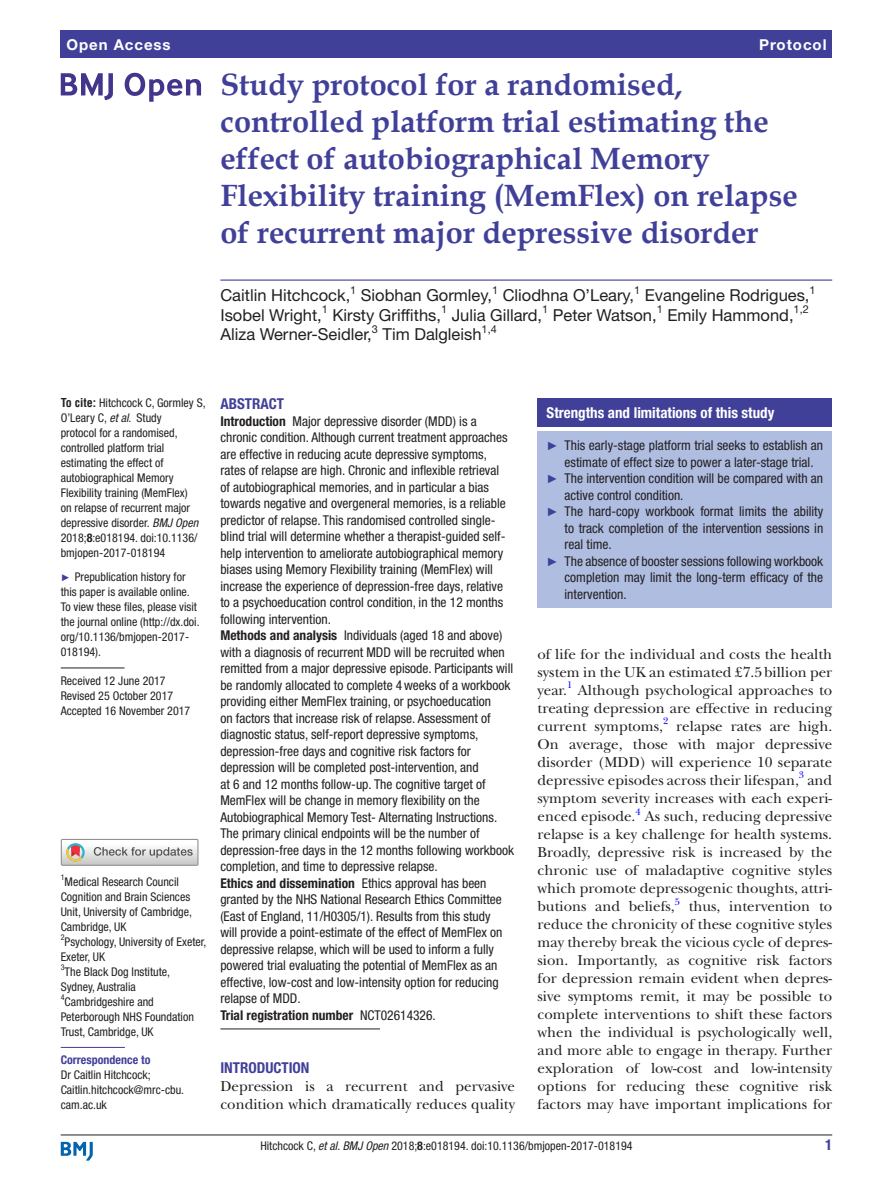
<style>
.page{position:relative;width:893px;height:1191px;background:#fff}
.page>*{position:absolute;margin:0;border:0;box-sizing:border-box;transform-origin:0 0}
.t1{font:700 30.75px/36.9px "Book Antiqua";color:#414099}
.t2{font:16.5px/19.5px "Helvetica Neue LT Std";color:#231f20}
.t3{font:15px/18px "New Baskerville";color:#231f20;text-align:justify}
.t4{font:700 condensed 15px "Helvetica Neue LT Std";color:#fff}
.t5{font:700 condensed 15px "Helvetica Neue LT Std";color:#414099}
.t6{font:700 15px "Helvetica Neue LT Std";letter-spacing:.065em;color:#fff}
.t7{font:condensed 13.5px/16.5px "Helvetica Neue LT Std";color:#231f20}
.t8{font:condensed 12px/15px "Helvetica Neue LT Std";color:#231f20}
.t9{font:700 condensed 12px "Helvetica Neue LT Std";color:#414099}
.t10{font:9.9px "New Baskerville";color:#00f}
.t11{font:condensed 7.95px "Helvetica Neue LT Std";color:#231f20}
.s1{font-family:"Helvetica LT Std";font-weight:700}
.s2{font-style:italic}
.s3{font-weight:700}
.s4{font-family:"Arial";font-stretch:normal;font-size:9.75px;color:#414099}
.s5{font-family:"Arial";font-stretch:normal;font-size:12px;color:#414099}
</style>
<div class="page">
<hr style="left:61px;top:1134px;width:771px;height:1px;background:#231f20">
<svg style="left:61px;top:1141px;width:32px;height:19px"></svg>
<div style="left:61px;top:31px;width:771px;height:27px;background:#414099"></div>
<hr style="left:220px;top:279px;width:612px;height:2px;background:#414099">
<hr style="left:61px;top:667px;width:64px;height:1px;background:#231f20">
<hr style="left:61px;top:1047px;width:64px;height:1px;background:#414099">
<svg style="left:61px;top:73px;width:52px;height:27px"></svg>
<svg style="left:125px;top:73px;width:76px;height:29px"></svg>
<div style="left:61px;top:839px;width:138px;height:27px;border:1px solid #969090"></div>
<svg style="left:61px;top:839px;width:137px;height:26px"></svg>
<hr style="left:220px;top:1028px;width:160px;height:1px;background:#231f20">
<div style="left:538px;top:398px;width:294px;height:29px;background:#414099"></div>
<div style="left:538px;top:431px;width:294px;height:176px;background:#afbde1"></div>
<p class="t6" style="left:66px;top:35px;width:106px">Open Access</p>
<p class="t6" style="left:759px;top:35px;width:69px">Protocol</p>
<h1 class="t1" style="left:220px;top:66px;width:579px">Study protocol for a randomised, controlled platform trial estimating the effect of autobiographical Memory Flexibility training (MemFlex) on relapse of recurrent major depressive disorder</h1>
<p class="t2" style="left:220px;top:285px;width:597px">Caitlin Hitchcock,<sup>1</sup> Siobhan Gormley,<sup>1</sup> Cliodhna O’Leary,<sup>1</sup> Evangeline Rodrigues,<sup>1<br></sup>Isobel Wright,<sup>1</sup> Kirsty Griffiths,<sup>1</sup> Julia Gillard,<sup>1</sup> Peter Watson,<sup>1</sup> Emily Hammond,<sup>1,2<br></sup>Aliza Werner-Seidler,<sup>3</sup> Tim Dalgleish<sup>1,4</sup></p>
<p class="t8" style="left:61px;top:395px;width:146px"><span class="s1">To cite:</span> Hitchcock C, Gormley S,<br>O’Leary C, <span class="s2">et al</span>. Study<br>protocol for a randomised, controlled platform trial estimating the effect of autobiographical Memory<br>Flexibility training (MemFlex)<br>on relapse of recurrent major depressive disorder. <span class="s2">BMJ Open<br></span>2018;<span class="s3">8</span>:e018194. doi:10.1136/ bmjopen-2017-018194</p>
<p class="t8" style="left:61px;top:569px;width:140px"><span class="s4">►</span> Prepublication history for this paper is available online.<br>To view these files, please visit the journal online (http://dx.doi. org/10.1136/bmjopen-2017-<br>018194).</p>
<p class="t8" style="left:61px;top:673px;width:131px">Received 12 June 2017<br>Revised 25 October 2017<br>Accepted 16 November 2017</p>
<p class="t11" style="left:61px;top:873px;width:5px">1</p>
<p class="t8" style="left:61px;top:874px;width:133px;text-indent:4px">Medical Research Council<br>Cognition and Brain Sciences<br>Unit, University of Cambridge,<br>Cambridge, UK</p>
<p class="t11" style="left:61px;top:933px;width:5px">2</p>
<p class="t8" style="left:61px;top:934px;width:147px;text-indent:4px">Psychology, University of Exeter,<br>Exeter, UK</p>
<p class="t11" style="left:61px;top:963px;width:5px">3</p>
<p class="t8" style="left:61px;top:964px;width:135px;text-indent:4px">The Black Dog Institute,<br>Sydney, Australia<br><sup>4</sup>Cambridgeshire and<br>Peterborough NHS Foundation<br>Trust, Cambridge, UK</p>
<p class="t9" style="left:61px;top:1052px;width:91px">Correspondence to</p>
<p class="t8" style="left:61px;top:1067px;width:125px">Dr Caitlin Hitchcock;<br>Caitlin.hitchcock@mrc-cbu. cam.ac.uk</p>
<p class="t5" style="left:220px;top:395px;width:65px">Abstract</p>
<p class="t7" style="left:220px;top:413px;width:295px"><span class="s3">Introduction</span> Major depressive disorder (MDD) is a chronic condition. Although current treatment approaches are effective in reducing acute depressive symptoms, rates of relapse are high. Chronic and inflexible retrieval<br>of autobiographical memories, and in particular a bias towards negative and overgeneral memories, is a reliable predictor of relapse. This randomised controlled single&shy;blind trial will determine whether a therapist-guided self&shy;help intervention to ameliorate autobiographical memory biases using Memory Flexibility training (MemFlex) will increase the experience of depression-free days, relative to a psychoeducation control condition, in the 12 months following intervention.<br><span class="s3">Methods and analysis</span> Individuals (aged 18 and above) with a diagnosis of recurrent MDD will be recruited when remitted from a major depressive episode. Participants will be randomly allocated to complete 4weeks of a workbook providing either MemFlex training, or psychoeducation<br>on factors that increase risk of relapse. Assessment of diagnostic status, self-report depressive symptoms, depression-free days and cognitive risk factors for depression will be completed post-intervention, and<br>at 6 and 12 months follow-up. The cognitive target of MemFlex will be change in memory flexibility on the Autobiographical Memory Test- Alternating Instructions.<br>The primary clinical endpoints will be the number of depression-free days in the 12 months following workbook completion, and time to depressive relapse.<br><span class="s3">Ethics and dissemination</span> Ethics approval has been granted by the NHS National Research Ethics Committee (East of England, 11/H0305/1). Results from this study<br>will provide a point-estimate of the effect of MemFlex on depressive relapse, which will be used to inform a fully powered trial evaluating the potential of MemFlex as an effective, low-cost and low-intensity option for reducing relapse of MDD.<br><span class="s3">Trial registration number</span> NCT02614326.</p>
<p class="t5" style="left:220px;top:1059px;width:91px">Introduction</p>
<p class="t3" style="left:220px;top:1077px;width:296px">Depression is a recurrent and pervasive condition which dramatically reduces quality</p>
<p class="t4" style="left:547px;top:404px;width:229px">Strengths and limitations of this study</p>
<p class="t7" style="left:547px;top:437px;width:278px"><span class="s5">►</span> This early-stage platform trial seeks to establish an</p>
<p class="t7" style="left:565px;top:453px;width:251px">estimate of effect size to power a later-stage trial.</p>
<p class="t7" style="left:547px;top:470px;width:278px"><span class="s5">►</span> The intervention condition will be compared with an</p>
<p class="t7" style="left:565px;top:486px;width:120px">active control condition.</p>
<p class="t7" style="left:547px;top:503px;width:278px"><span class="s5">►</span> The hard-copy workbook format limits the ability</p>
<p class="t7" style="left:565px;top:519px;width:260px">to track completion of the intervention sessions in</p>
<p class="t7" style="left:565px;top:536px;width:49px">real time.</p>
<p class="t7" style="left:547px;top:552px;width:278px"><span class="s5">►</span> The absence of booster sessions following workbook</p>
<p class="t7" style="left:565px;top:569px;width:260px">completion may limit the long-term efficacy of the</p>
<p class="t7" style="left:565px;top:585px;width:64px">intervention.</p>
<p class="t3" style="left:538px;top:645px;width:296px">of life for the individual and costs the health system in the UK an estimated £7.5billion per year.<sup>1</sup> Although psychological approaches to treating depression are effective in reducing current symptoms,</p>
<p class="t10" style="left:663px;top:715px;width:7px">2</p>
<p class="t3" style="left:538px;top:717px;width:296px;text-indent:139px">relapse rates are high.<br>On average, those with major depressive disorder (MDD) will experience 10 separate depressive episodes across their lifespan,</p>
<p class="t10" style="left:799px;top:769px;width:7px">3</p>
<p class="t3" style="left:538px;top:771px;width:296px;text-indent:270px">and symptom severity increases with each experi&shy;enced episode.</p>
<p class="t10" style="left:635px;top:805px;width:7px">4</p>
<p class="t3" style="left:538px;top:807px;width:296px;text-indent:107px">As such, reducing depressive relapse is a key challenge for health systems.<br>Broadly, depressive risk is increased by the chronic use of maladaptive cognitive styles which promote depressogenic thoughts, attri&shy;butions and beliefs,</p>
<p class="t10" style="left:675px;top:895px;width:7px">5</p>
<p class="t3" style="left:538px;top:897px;width:296px;text-indent:151px">thus, intervention to reduce the chronicity of these cognitive styles may thereby break the vicious cycle of depres&shy;sion. Importantly, as cognitive risk factors for depression remain evident when depres&shy;sive symptoms remit, it may be possible to complete interventions to shift these factors when the individual is psychologically well, and more able to engage in therapy. Further exploration of low-cost and low-intensity options for reducing these cognitive risk factors may have important implications for</p>
<p class="t8" style="left:260px;top:1137px;width:374px">Hitchcock C, <span class="s2">et al</span>. <span class="s2">BMJ Open</span> 2018;<span class="s3">8</span>:e018194. doi:10.1136/bmjopen-2017-018194</p>
<p class="t5" style="left:825px;top:1135px;width:9px">1</p>
</div>
